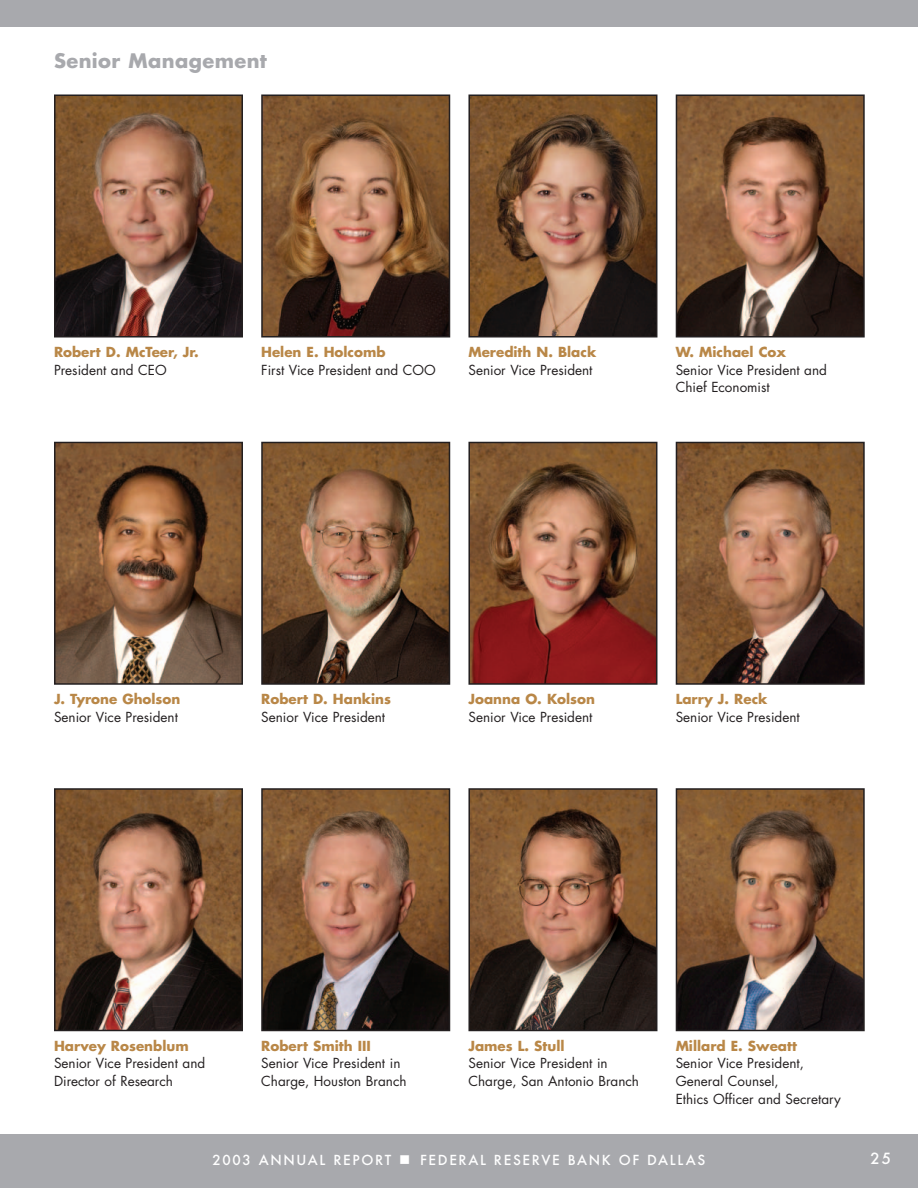
<style>
.page{position:relative;width:918px;height:1188px;background:#a8a9ad}
.page>*{position:absolute;margin:0;border:0;box-sizing:border-box;transform-origin:0 0}
.t1{font:700 19.5px "Futura";letter-spacing:.02em;color:#a8a9ad}
.t2{font:500 15px "Futura";color:#fff}
.t3{font:13.5px/17.7px "Futura";color:#231f20}
.t4{font:700 13.5px "Futura";color:#b98747}
.t5{font:500 13.5px "Futura";letter-spacing:.125em;color:#fff}
</style>
<div class="page">
<div style="left:0;top:27px;width:918px;height:1107px;background:#fff"></div>
<img style="left:57px;top:98px;width:183px;height:237px">
<div style="left:54px;top:95px;width:189px;height:243px;border:2px solid #231f20"></div>
<img style="left:679px;top:98px;width:183px;height:237px">
<div style="left:676px;top:95px;width:189px;height:243px;border:2px solid #231f20"></div>
<img style="left:264px;top:98px;width:183px;height:237px">
<div style="left:261px;top:95px;width:189px;height:243px;border:2px solid #231f20"></div>
<img style="left:471px;top:98px;width:183px;height:237px">
<div style="left:468px;top:95px;width:189px;height:243px;border:2px solid #231f20"></div>
<img style="left:57px;top:445px;width:183px;height:237px">
<div style="left:54px;top:442px;width:189px;height:243px;border:2px solid #231f20"></div>
<img style="left:679px;top:445px;width:183px;height:237px">
<div style="left:676px;top:442px;width:189px;height:243px;border:2px solid #231f20"></div>
<img style="left:264px;top:445px;width:183px;height:237px">
<div style="left:261px;top:442px;width:189px;height:243px;border:2px solid #231f20"></div>
<img style="left:471px;top:445px;width:183px;height:237px">
<div style="left:468px;top:442px;width:189px;height:243px;border:2px solid #231f20"></div>
<img style="left:57px;top:791px;width:183px;height:237px">
<div style="left:54px;top:788px;width:189px;height:243px;border:2px solid #231f20"></div>
<img style="left:679px;top:791px;width:183px;height:237px">
<div style="left:676px;top:788px;width:189px;height:243px;border:2px solid #231f20"></div>
<img style="left:264px;top:791px;width:183px;height:237px">
<div style="left:261px;top:788px;width:189px;height:243px;border:2px solid #231f20"></div>
<img style="left:471px;top:791px;width:183px;height:237px">
<div style="left:468px;top:788px;width:189px;height:243px;border:2px solid #231f20"></div>
<h1 class="t1" style="left:54px;top:51px;width:214px">Senior Management</h1>
<p class="t4" style="left:54px;top:346px;width:146px">Robert D. McTeer, Jr.</p>
<p class="t3" style="left:54px;top:362px;width:114px">President and CEO</p>
<p class="t4" style="left:261px;top:346px;width:126px">Helen E. Holcomb</p>
<p class="t3" style="left:261px;top:362px;width:176px">First Vice President and COO</p>
<p class="t4" style="left:468px;top:346px;width:129px">Meredith N. Black</p>
<p class="t3" style="left:468px;top:362px;width:126px">Senior Vice President</p>
<p class="t4" style="left:676px;top:346px;width:112px">W. Michael Cox</p>
<p class="t3" style="left:676px;top:362px;width:153px">Senior Vice President and<br>Chief Economist</p>
<p class="t4" style="left:54px;top:693px;width:128px">J. Tyrone Gholson</p>
<p class="t3" style="left:54px;top:709px;width:125px">Senior Vice President</p>
<p class="t4" style="left:261px;top:693px;width:131px">Robert D. Hankins</p>
<p class="t3" style="left:261px;top:709px;width:125px">Senior Vice President</p>
<p class="t4" style="left:468px;top:693px;width:128px">Joanna O. Kolson</p>
<p class="t3" style="left:468px;top:709px;width:125px">Senior Vice President</p>
<p class="t4" style="left:676px;top:693px;width:93px">Larry J. Reck</p>
<p class="t3" style="left:676px;top:709px;width:125px">Senior Vice President</p>
<p class="t4" style="left:54px;top:1040px;width:136px">Harvey Rosenblum</p>
<p class="t3" style="left:54px;top:1056px;width:153px">Senior Vice President and<br>Director of Research</p>
<p class="t4" style="left:261px;top:1040px;width:111px">Robert Smith III</p>
<p class="t3" style="left:261px;top:1056px;width:147px">Senior Vice President in<br>Charge, Houston Branch</p>
<p class="t4" style="left:468px;top:1040px;width:98px">James L. Stull</p>
<p class="t3" style="left:468px;top:1056px;width:172px">Senior Vice President in<br>Charge, San Antonio Branch</p>
<p class="t4" style="left:676px;top:1040px;width:123px">Millard E. Sweatt</p>
<p class="t3" style="left:676px;top:1056px;width:167px">Senior Vice President,<br>General Counsel,<br>Ethics Officer and Secretary</p>
<p class="t5" style="left:213px;top:1153px;width:494px">2003 ANNUAL REPORT ■ FEDERAL RESERVE BANK OF DALLAS</p>
<p class="t2" style="left:871px;top:1150px;width:22px">25</p>
</div>
